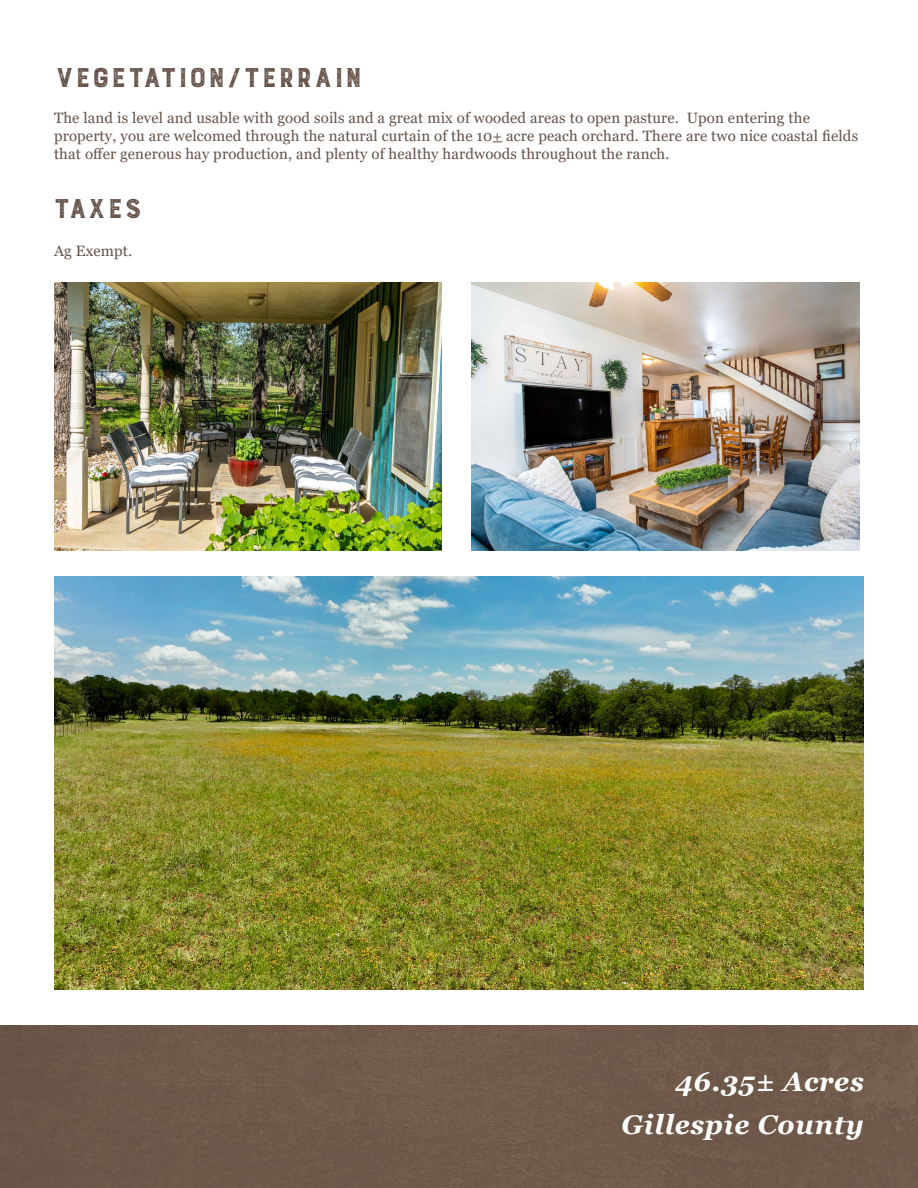
<style>
.page{position:relative;width:918px;height:1188px;background:#fff}
.page>*{position:absolute;margin:0;border:0;box-sizing:border-box;transform-origin:0 0}
.t1{font:300 36px "Burford Rustic";color:#655349}
.t2{font:italic 700 27px "Georgia";letter-spacing:.025em;color:#fff}
.t3{font:15px/18px "Georgia";letter-spacing:.01em;color:#655349}
</style>
<div class="page">
<div style="left:0;top:1025px;width:918px;height:163px;background:#6f594a"></div>
<img style="left:54px;top:576px;width:809px;height:414px">
<img style="left:54px;top:283px;width:388px;height:268px">
<img style="left:472px;top:283px;width:388px;height:268px">
<p class="t1" style="left:54px;top:59px;width:305px">Vegetation/terrain</p>
<p class="t3" style="left:54px;top:109px;width:806px">The land is level and usable with good soils and a great mix of wooded areas to open pasture. Upon entering the property, you are welcomed through the natural curtain of the 10+ acre peach orchard. There are two nice coastal fields that offer generous hay production, and plenty of healthy hardwoods throughout the ranch.</p>
<p class="t1" style="left:52px;top:189px;width:91px">taxes</p>
<p class="t3" style="left:54px;top:242px;width:80px">Ag Exempt.</p>
<p class="t2" style="left:675px;top:1064px;width:190px">46.35± Acres</p>
<p class="t2" style="left:621px;top:1107px;width:244px">Gillespie County</p>
</div>
